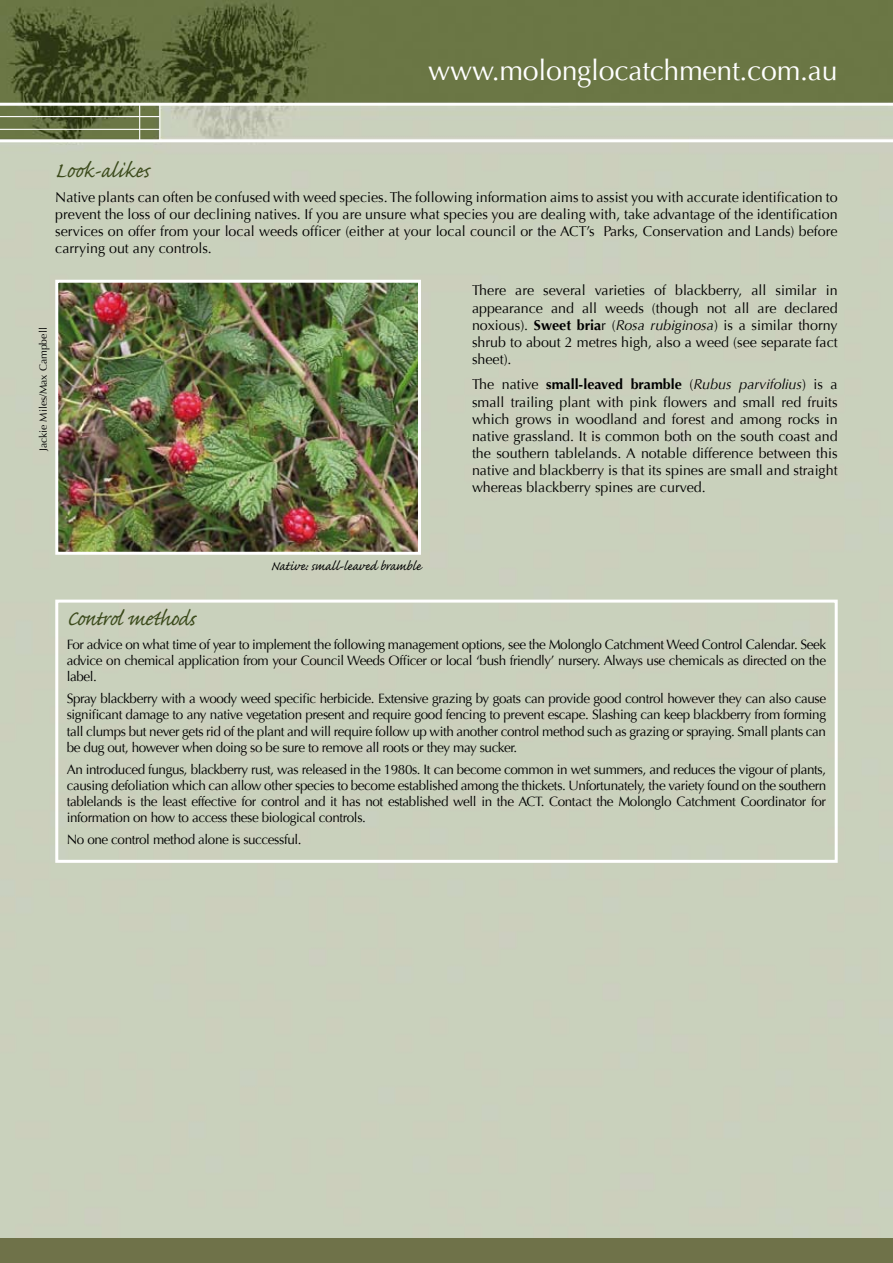
<style>
.page{position:relative;width:893px;height:1263px;background:#fff}
.page>*{position:absolute;margin:0;border:0;box-sizing:border-box;transform-origin:0 0}
.t1{font:28.5px "Optima";letter-spacing:-.01em;color:#fff}
.t2{font:27px "Caflisch Script Pro";letter-spacing:-.02em;color:#3c4b1c}
.t3{font:27px "Caflisch Script Pro";color:#3c4b1c}
.t4{font:16.5px "Caflisch Script Pro";letter-spacing:-.005em;color:#000}
.t5{font:14.25px/17.1px "Optima";color:#000;text-align:justify}
.t6{font:13.5px/16.2px "Optima";letter-spacing:-.03em;color:#000;text-align:justify}
.t7{font:10.5px "Optima";color:#000}
.s1{font-weight:700}
.s2{font-style:italic}
</style>
<div class="page">
<img style="left:0;top:0;width:893px;height:1238px">
<hr style="left:0;top:139px;width:893px;height:3px;background:#fff">
<hr style="left:0;top:103px;width:893px;height:3px;background:#fff">
<hr style="left:139px;top:104px;width:1px;height:37px;background:#fff">
<hr style="left:159px;top:104px;width:1px;height:37px;background:#fff">
<hr style="left:0;top:116px;width:160px;height:1px;background:#fff">
<hr style="left:0;top:129px;width:160px;height:1px;background:#fff">
<div style="left:0;top:1238px;width:893px;height:25px;background:#6f7249"></div>
<img style="left:59px;top:284px;width:358px;height:267px">
<div style="left:55px;top:280px;width:366px;height:275px;border:3px solid #fff"></div>
<div style="left:55px;top:600px;width:783px;height:263px;border:3px solid #fff"></div>
<h1 class="t1" style="left:428px;top:54px;width:411px">www.molonglocatchment.com.au</h1>
<h2 class="t3" style="left:55px;top:156px;width:98px">Look-alikes</h2>
<p class="t5" style="left:55px;top:189px;width:784px">Native plants can often be confused with weed species. The following information aims to assist you with accurate identification to prevent the loss of our declining natives. If you are unsure what species you are dealing with, take advantage of the identification services on offer from your local weeds officer (either at your local council or the ACT’s Parks, Conservation and Lands) before carrying out any controls.</p>
<p class="t5" style="left:472px;top:282px;width:367px">There are several varieties of blackberry, all similar in appearance and all weeds (though not all are declared noxious). <span class="s1">Sweet bria</span>r (<span class="s2">Rosa rubiginosa</span>) is a similar thorny shrub to about 2 metres high, also a weed (see separate fact sheet).</p>
<p class="t5" style="left:472px;top:376px;width:367px">The native <span class="s1">small-leaved bramble</span> (<span class="s2">Rubus parvifolius</span>) is a small trailing plant with pink flowers and small red fruits which grows in woodland and forest and among rocks in native grassland. It is common both on the south coast and the southern tablelands. A notable difference between this native and blackberry is that its spines are small and straight whereas blackberry spines are curved.</p>
<p class="t7" style="left:37px;top:451px;width:125px;rotate:-90deg">Jackie Miles/Max Campbell</p>
<p class="t4" style="left:271px;top:558px;width:151px">Native: small-leaved bramble</p>
<h2 class="t2" style="left:67px;top:605px;width:131px">Control methods</h2>
<p class="t6" style="left:67px;top:636px;width:761px">For advice on what time of year to implement the following management options, see the Molonglo Catchment Weed Control Calendar. Seek advice on chemical application from your Council Weeds Officer or local ‘bush friendly’ nursery. Always use chemicals as directed on the label.</p>
<p class="t6" style="left:67px;top:691px;width:761px">Spray blackberry with a woody weed specific herbicide. Extensive grazing by goats can provide good control however they can also cause significant damage to any native vegetation present and require good fencing to prevent escape. Slashing can keep blackberry from forming tall clumps but never gets rid of the plant and will require follow up with another control method such as grazing or spraying. Small plants can be dug out, however when doing so be sure to remove all roots or they may sucker.</p>
<p class="t6" style="left:67px;top:761px;width:761px">An introduced fungus, blackberry rust, was released in the 1980s. It can become common in wet summers, and reduces the vigour of plants, causing defoliation which can allow other species to become established among the thickets. Unfortunately, the variety found on the southern tablelands is the least effective for control and it has not established well in the ACT. Contact the Molonglo Catchment Coordinator for information on how to access these biological controls.</p>
<p class="t6" style="left:67px;top:831px;width:236px">No one control method alone is successful.</p>
</div>
